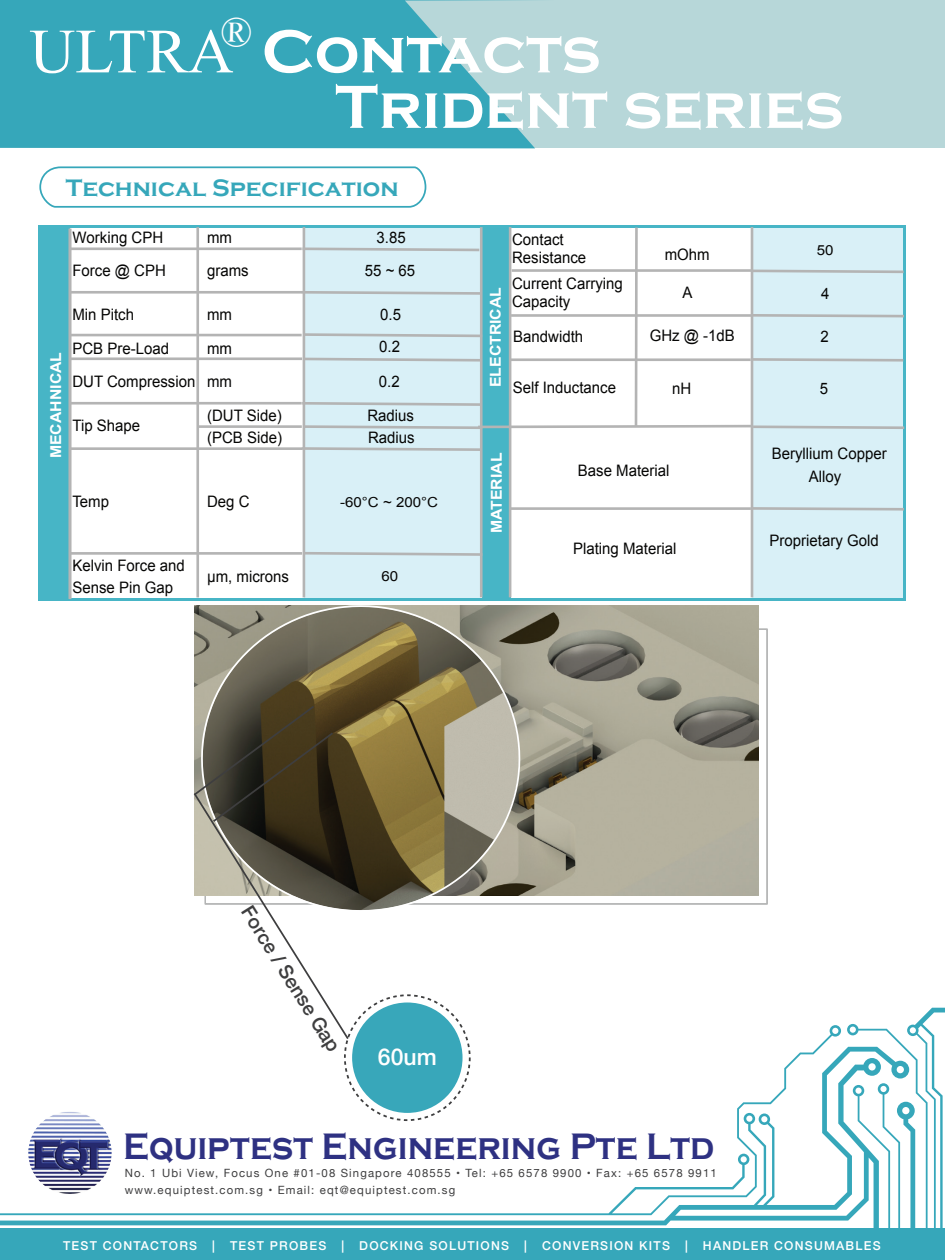
<style>
.page{position:relative;width:945px;height:1260px;background:#fff}
.page>*{position:absolute;margin:0;border:0;box-sizing:border-box;transform-origin:0 0}
.t1{font:700 63px/55.5px "Copperplate Gothic";color:#fff}
.t2{font:700 37.8px "Copperplate Gothic";color:#2e3182;scale:.91 1}
.t3{font:700 24.5px "Copperplate Gothic";color:#36a7ba}
.t4{font:500 23.1px "Helvetica Neue";color:#fff}
.t5{font:500 19.6px "Helvetica Neue";color:#3e3e3f}
.t6{font:15.75px/18.4px "Arial";color:#050504;scale:.95 1}
.t7{font:700 15.05px "Arial";color:#fff;scale:1.05 1}
.t8{font:13.83px "Arial";color:#050504;scale:1.09 1}
.t9{font:500 12.25px "Helvetica Neue";letter-spacing:.1em;color:#fff}
.t10{font:11.38px/17.2px "Helvetica Neue";letter-spacing:.1em;color:#3e3e3f}
.s1{font-family:"Times New Roman";font-weight:400}
</style>
<div class="page">
<img style="left:195px;top:606px;width:564px;height:289px">
<div style="left:0;top:0;width:945px;height:148px;background:#b7d7d9"></div>
<svg style="left:0;top:0;width:535px;height:148px;background:#45acbd"></svg>
<svg style="left:0;top:1047px;width:847px;height:179px"></svg>
<svg style="left:847px;top:1008px;width:98px;height:220px"></svg>
<div style="left:0;top:1228px;width:945px;height:32px;background:#36a7ba"></div>
<img style="left:28px;top:1112px;width:84px;height:82px">
<svg style="left:39px;top:166px;width:388px;height:42px"></svg>
<div style="left:352px;top:1003px;width:111px;height:110px;background:#38a7ba;border-radius:50%"></div>
<div style="left:482px;top:405px;width:29px;height:195px;background:#47b5c6"></div>
<div style="left:303px;top:226px;width:177px;height:373px;background:#d9f0f7"></div>
<div style="left:752px;top:227px;width:153px;height:371px;background:#d9f0f7"></div>
<div style="left:40px;top:226px;width:30px;height:201px;background:#47b5c6"></div>
<div style="left:40px;top:427px;width:30px;height:127px;background:#47b5c6"></div>
<div style="left:40px;top:554px;width:30px;height:46px;background:#47b5c6"></div>
<hr style="left:38px;top:225px;width:3px;height:376px;background:#47b5c6">
<hr style="left:903px;top:228px;width:3px;height:373px;background:#47b5c6">
<hr style="left:41px;top:225px;width:865px;height:3px;background:#47b5c6">
<hr style="left:41px;top:598px;width:865px;height:3px;background:#47b5c6">
<hr style="left:751px;top:227px;width:2px;height:370px;background:#b4b4b4">
<div style="left:482px;top:227px;width:28px;height:197px;background:#47b5c6"></div>
<hr style="left:512px;top:269px;width:240px;height:3px;background:#b4b4b4">
<hr style="left:71px;top:291px;width:231px;height:3px;background:#b4b4b4">
<hr style="left:71px;top:357px;width:231px;height:3px;background:#b4b4b4">
<hr style="left:197px;top:425px;width:105px;height:3px;background:#b4b4b4">
<hr style="left:71px;top:447px;width:231px;height:3px;background:#b4b4b4">
<hr style="left:71px;top:552px;width:231px;height:3px;background:#b4b4b4">
<hr style="left:70px;top:402px;width:232px;height:3px;background:#b4b4b4">
<hr style="left:511px;top:314px;width:240px;height:3px;background:#b4b4b4">
<hr style="left:635px;top:228px;width:3px;height:199px;background:#b4b4b4">
<hr style="left:511px;top:507px;width:240px;height:3px;background:#b4b4b4">
<svg style="left:301px;top:551px;width:179px;height:6px"></svg>
<svg style="left:299px;top:446px;width:181px;height:6px"></svg>
<svg style="left:301px;top:356px;width:179px;height:7px"></svg>
<svg style="left:301px;top:332px;width:179px;height:7px"></svg>
<svg style="left:299px;top:290px;width:181px;height:6px"></svg>
<svg style="left:302px;top:246px;width:178px;height:7px"></svg>
<hr style="left:70px;top:247px;width:232px;height:3px;background:#b4b4b4">
<svg style="left:750px;top:268px;width:154px;height:6px"></svg>
<hr style="left:70px;top:334px;width:232px;height:2px;background:#b4b4b4">
<svg style="left:750px;top:313px;width:154px;height:6px"></svg>
<svg style="left:301px;top:423px;width:604px;height:7px"></svg>
<svg style="left:750px;top:506px;width:154px;height:6px"></svg>
<hr style="left:511px;top:358px;width:240px;height:3px;background:#b4b4b4">
<svg style="left:750px;top:357px;width:154px;height:6px"></svg>
<hr style="left:303px;top:227px;width:2px;height:370px;background:#b4b4b4">
<svg style="left:300px;top:401px;width:180px;height:6px"></svg>
<hr style="left:480px;top:227px;width:3px;height:370px;background:#b4b4b4">
<hr style="left:509px;top:227px;width:2px;height:370px;background:#b4b4b4">
<hr style="left:196px;top:227px;width:3px;height:370px;background:#b4b4b4">
<hr style="left:69px;top:229px;width:2px;height:370px;background:#b4b4b4">
<svg style="left:200px;top:605px;width:321px;height:305px;background:#8a8063"></svg>
<svg style="left:193px;top:704px;width:157px;height:337px"></svg>
<svg style="left:222px;top:17px;width:30px;height:30px"></svg>
<h1 class="t1" style="left:335px;top:25px;width:510px;text-indent:-306px"><span class="s1">ULTRA</span> Contacts<br>Trident series</h1>
<h3 class="t3" style="left:66px;top:175px;width:334px">Technical Specification</h3>
<p class="t6" style="left:72px;top:228px;width:97px">Working CPH</p>
<p class="t6" style="left:207px;top:228px;width:28px">mm</p>
<p class="t6" style="left:377px;top:228px;width:32px">3.85</p>
<p class="t6" style="left:72px;top:261px;width:100px">Force @ CPH</p>
<p class="t6" style="left:207px;top:261px;width:45px">grams</p>
<p class="t6" style="left:365px;top:261px;width:55px">55 ~ 65</p>
<p class="t7" style="left:46px;top:458px;width:103px;rotate:-90deg">MECAHNICAL</p>
<p class="t6" style="left:72px;top:306px;width:66px">Min Pitch</p>
<p class="t6" style="left:207px;top:306px;width:28px">mm</p>
<p class="t6" style="left:380px;top:306px;width:23px">0.5</p>
<p class="t6" style="left:72px;top:339px;width:103px">PCB Pre-Load</p>
<p class="t6" style="left:207px;top:339px;width:28px">mm</p>
<p class="t6" style="left:379px;top:338px;width:23px">0.2</p>
<p class="t6" style="left:72px;top:372px;width:169px">DUT Compression mm</p>
<p class="t6" style="left:379px;top:372px;width:23px">0.2</p>
<p class="t6" style="left:72px;top:416px;width:73px">Tip Shape</p>
<p class="t6" style="left:207px;top:406px;width:80px">(DUT Side)</p>
<p class="t6" style="left:367px;top:406px;width:51px">Radius</p>
<p class="t6" style="left:207px;top:429px;width:80px">(PCB Side)</p>
<p class="t6" style="left:368px;top:429px;width:51px">Radius</p>
<p class="t6" style="left:72px;top:492px;width:40px">Temp</p>
<p class="t6" style="left:207px;top:492px;width:46px">Deg C</p>
<p class="t8" style="left:340px;top:493px;width:91px">-60°C ~ 200°C</p>
<p class="t6" style="left:72px;top:556px;width:120px">Kelvin Force and</p>
<p class="t6" style="left:72px;top:579px;width:108px">Sense Pin Gap</p>
<p class="t6" style="left:207px;top:567px;width:88px">µm, microns</p>
<p class="t8" style="left:381px;top:568px;width:17px">60</p>
<p class="t7" style="left:485px;top:387px;width:97px;rotate:-90deg">ELECTRICAL</p>
<p class="t6" style="left:512px;top:230px;width:80px">Contact<br>Resistance</p>
<p class="t6" style="left:665px;top:245px;width:49px">mOhm</p>
<p class="t6" style="left:512px;top:274px;width:118px">Current Carrying<br>Capacity</p>
<p class="t6" style="left:682px;top:283px;width:12px">A</p>
<p class="t8" style="left:817px;top:241px;width:17px">50</p>
<p class="t6" style="left:821px;top:284px;width:10px">4</p>
<p class="t6" style="left:513px;top:327px;width:75px">Bandwidth</p>
<p class="t6" style="left:513px;top:379px;width:110px">Self Inductance</p>
<p class="t6" style="left:650px;top:327px;width:91px">GHz @ -1dB</p>
<p class="t6" style="left:820px;top:327px;width:10px">2</p>
<p class="t6" style="left:672px;top:379px;width:22px">nH</p>
<p class="t6" style="left:820px;top:379px;width:10px">5</p>
<p class="t7" style="left:487px;top:533px;width:78px;rotate:-90deg">MATERIAL</p>
<p class="t6" style="left:578px;top:462px;width:98px">Base Material</p>
<p class="t6" style="left:573px;top:540px;width:110px">Plating Material</p>
<p class="t6" style="left:772px;top:444px;width:122px">Beryllium Copper</p>
<p class="t6" style="left:809px;top:468px;width:36px">Alloy</p>
<p class="t6" style="left:770px;top:532px;width:116px">Proprietary Gold</p>
<p class="t5" style="left:260px;top:899px;width:169px;rotate:58deg">Force / Sense Gap</p>
<h3 class="t4" style="left:378px;top:1038px;width:60px">60um</h3>
<h2 class="t2" style="left:123px;top:1125px;width:651px">Equiptest Engineering Pte Ltd</h2>
<p class="t10" style="left:125px;top:1165px;width:594px">No. 1 Ubi View, Focus One #01-08 Singapore 408555 • Tel: +65 6578 9900 • Fax: +65 6578 9911 www.equiptest.com.sg • Email: eqt@equiptest.com.sg</p>
<p class="t9" style="left:63px;top:1236px;width:819px">TEST CONTACTORS | TEST PROBES | DOCKING SOLUTIONS | CONVERSION KITS | HANDLER CONSUMABLES</p>
</div>
